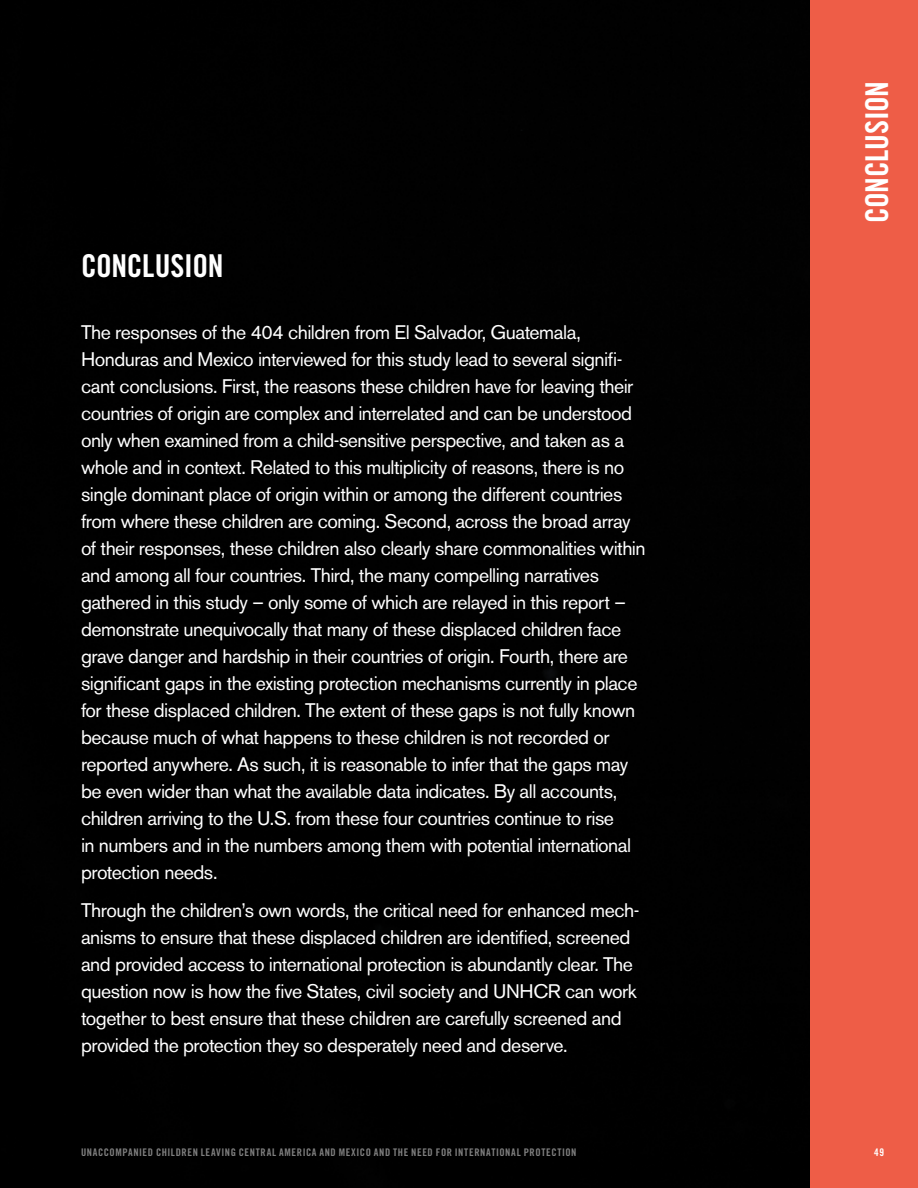
<style>
.page{position:relative;width:918px;height:1188px;background:#fff}
.page>*{position:absolute;margin:0;border:0;box-sizing:border-box;transform-origin:0 0}
.t1{font:31.5px "Trade Gothic Bold Cond Twenty";letter-spacing:-.02em;color:#fff}
.t2{font:19.5px/27px "Akzidenz Grotesk BE";letter-spacing:-.025em;color:#fff}
.t3{font:10.5px "Trade Gothic Bold Cond Twenty";letter-spacing:.06em;color:#fff}
</style>
<div class="page">
<div style="left:0;top:0;width:810px;height:1188px;background:#010101"></div>
<div style="left:810px;top:0;width:108px;height:1188px;background:#ee5d47"></div>
<h1 class="t1" style="left:81px;top:246px;width:31px">CONCLUS</h1>
<h1 class="t1" style="left:184px;top:246px;width:23px">ION</h1>
<p class="t2" style="left:81px;top:318px;width:566px">The responses of the 404 children from El Salvador, Guatemala, Honduras and Mexico interviewed for this study lead to several signifi&shy;cant conclusions. First, the reasons these children have for leaving their countries of origin are complex and interrelated and can be understood only when examined from a child-sensitive perspective, and taken as a whole and in context. Related to this multiplicity of reasons, there is no single dominant place of origin within or among the different countries from where these children are coming. Second, across the broad array of their responses, these children also clearly share commonalities within and among all four countries. Third, the many compelling narratives gathered in this study – only some of which are relayed in this report – demonstrate unequivocally that many of these displaced children face grave danger and hardship in their countries of origin. Fourth, there are significant gaps in the existing protection mechanisms currently in place for these displaced children. The extent of these gaps is not fully known because much of what happens to these children is not recorded or reported anywhere. As such, it is reasonable to infer that the gaps may be even wider than what the available data indicates. By all accounts, children arriving to the U.S. from these four countries continue to rise<br>in numbers and in the numbers among them with potential international protection needs.</p>
<p class="t2" style="left:81px;top:896px;width:560px">Through the children’s own words, the critical need for enhanced mech&shy;anisms to ensure that these displaced children are identified, screened and provided access to international protection is abundantly clear. The question now is how the five States, civil society and UNHCR can work together to best ensure that these children are carefully screened and provided the protection they so desperately need and deserve.</p>
<p class="t3" style="left:81px;top:1145px;width:497px">UNACCOMPANIED CHILDREN LEAVING CENTRAL AMERICA AND MEXICO AND THE NEED FOR INTERNATIONAL PROTECTION</p>
<h1 class="t1" style="left:858px;top:223px;width:140px;rotate:-90deg">CONCLUSION</h1>
<p class="t3" style="left:874px;top:1145px;width:11px">49</p>
</div>
